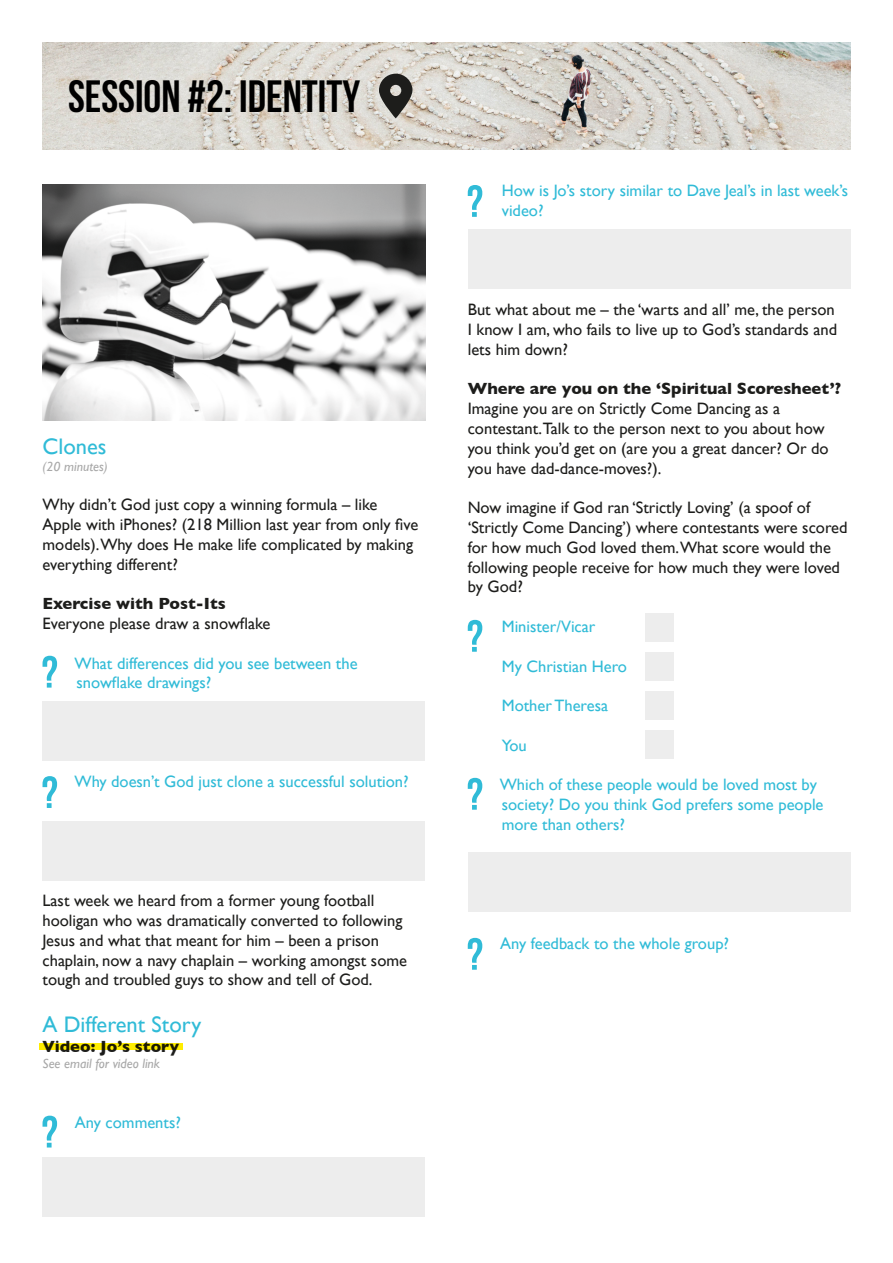
<style>
.page{position:relative;width:893px;height:1263px;background:#fff}
.page>*{position:absolute;margin:0;border:0;box-sizing:border-box;transform-origin:0 0}
.t1{font:700 45px "Bebas Neue";color:#000}
.Subtitle{font:22.5px "Gill Sans";color:#30bbd7}
.t2{font:16.5px/19.8px "Gill Sans";color:#1d1d1b}
.Question{font:16.5px/19.8px "Gill Sans";color:#30bbd7}
.t3{font:700 16.5px "Gill Sans";color:#1d1d1b}
.Note{font:italic 13.5px "Gill Sans";color:#a8a8a8}
</style>
<div class="page">
<img style="left:43px;top:43px;width:807px;height:107px">
<svg style="left:43px;top:656px;width:14px;height:32px"></svg>
<div style="left:43px;top:702px;width:382px;height:59px;background:#ededed"></div>
<svg style="left:43px;top:776px;width:14px;height:32px"></svg>
<div style="left:43px;top:821px;width:382px;height:59px;background:#ededed"></div>
<svg style="left:43px;top:1116px;width:14px;height:31px"></svg>
<div style="left:43px;top:1157px;width:382px;height:60px;background:#ededed"></div>
<img style="left:43px;top:185px;width:382px;height:236px">
<svg style="left:468px;top:185px;width:14px;height:32px"></svg>
<div style="left:468px;top:230px;width:382px;height:59px;background:#ededed"></div>
<svg style="left:468px;top:620px;width:14px;height:32px"></svg>
<div style="left:645px;top:614px;width:28px;height:28px;background:#ededed"></div>
<div style="left:645px;top:653px;width:28px;height:28px;background:#ededed"></div>
<div style="left:645px;top:691px;width:28px;height:28px;background:#ededed"></div>
<div style="left:645px;top:730px;width:28px;height:28px;background:#ededed"></div>
<svg style="left:468px;top:778px;width:14px;height:32px"></svg>
<div style="left:468px;top:852px;width:382px;height:60px;background:#ededed"></div>
<svg style="left:468px;top:938px;width:14px;height:32px"></svg>
<svg style="left:379px;top:74px;width:33px;height:44px"></svg>
<div style="left:39px;top:1043px;width:144px;height:7px;background:#ffed00"></div>
<p class="t1" style="left:68px;top:72px;width:294px">SESSION #2: IDENTITY</p>
<p class="Subtitle" style="left:43px;top:434px;width:65px">Clones</p>
<p class="Note" style="left:43px;top:458px;width:67px">(20 minutes)</p>
<p class="t2" style="left:43px;top:495px;width:377px">Why didn’t God just copy a winning formula – like Apple with iPhones? (218 Million last year from only five models).Why does He make life complicated by making everything different?</p>
<p class="t3" style="left:43px;top:590px;width:185px">Exercise with Post-Its</p>
<p class="t2" style="left:43px;top:613px;width:229px">Everyone please draw a snowflake</p>
<p class="Question" style="left:74px;top:653px;width:285px">What differences did you see between the snowflake drawings?</p>
<p class="Question" style="left:74px;top:772px;width:336px">Why doesn’t God just clone a successful solution?</p>
<p class="t2" style="left:43px;top:891px;width:366px">Last week we heard from a former young football hooligan who was dramatically converted to following Jesus and what that meant for him – been a prison chaplain, now a navy chaplain – working amongst some tough and troubled guys to show and tell of God.</p>
<p class="Subtitle" style="left:43px;top:1011px;width:160px">A Different Story</p>
<p class="t3" style="left:43px;top:1033px;width:138px">Video: Jo’s story</p>
<p class="Note" style="left:43px;top:1056px;width:119px">See email for video link</p>
<p class="Question" style="left:75px;top:1112px;width:108px">Any comments?</p>
<p class="Question" style="left:502px;top:181px;width:348px">How is Jo’s story similar to Dave Jeal’s in last week’s video?</p>
<p class="t2" style="left:468px;top:300px;width:371px">But what about me – the ‘warts and all’ me, the person<br>I know I am, who fails to live up to God’s standards and lets him down?</p>
<p class="t3" style="left:468px;top:376px;width:375px">Where are you on the ‘Spiritual Scoresheet’?</p>
<p class="t2" style="left:468px;top:399px;width:362px">Imagine you are on Strictly Come Dancing as a contestant.Talk to the person next to you about how you think you’d get on (are you a great dancer? Or do you have dad-dance-moves?).</p>
<p class="t2" style="left:468px;top:498px;width:381px">Now imagine if God ran ‘Strictly Loving’ (a spoof of ‘Strictly Come Dancing’) where contestants were scored for how much God loved them.What score would the following people receive for how much they were loved by God?</p>
<p class="Question" style="left:502px;top:616px;width:95px">Minister/Vicar</p>
<p class="Question" style="left:502px;top:656px;width:127px">My Christian Hero</p>
<p class="Question" style="left:502px;top:696px;width:108px">Mother Theresa</p>
<p class="Question" style="left:502px;top:735px;width:27px">You</p>
<p class="Question" style="left:500px;top:775px;width:325px">Which of these people would be loved most by society? Do you think God prefers some people more than others?</p>
<p class="Question" style="left:500px;top:933px;width:230px">Any feedback to the whole group?</p>
</div>
